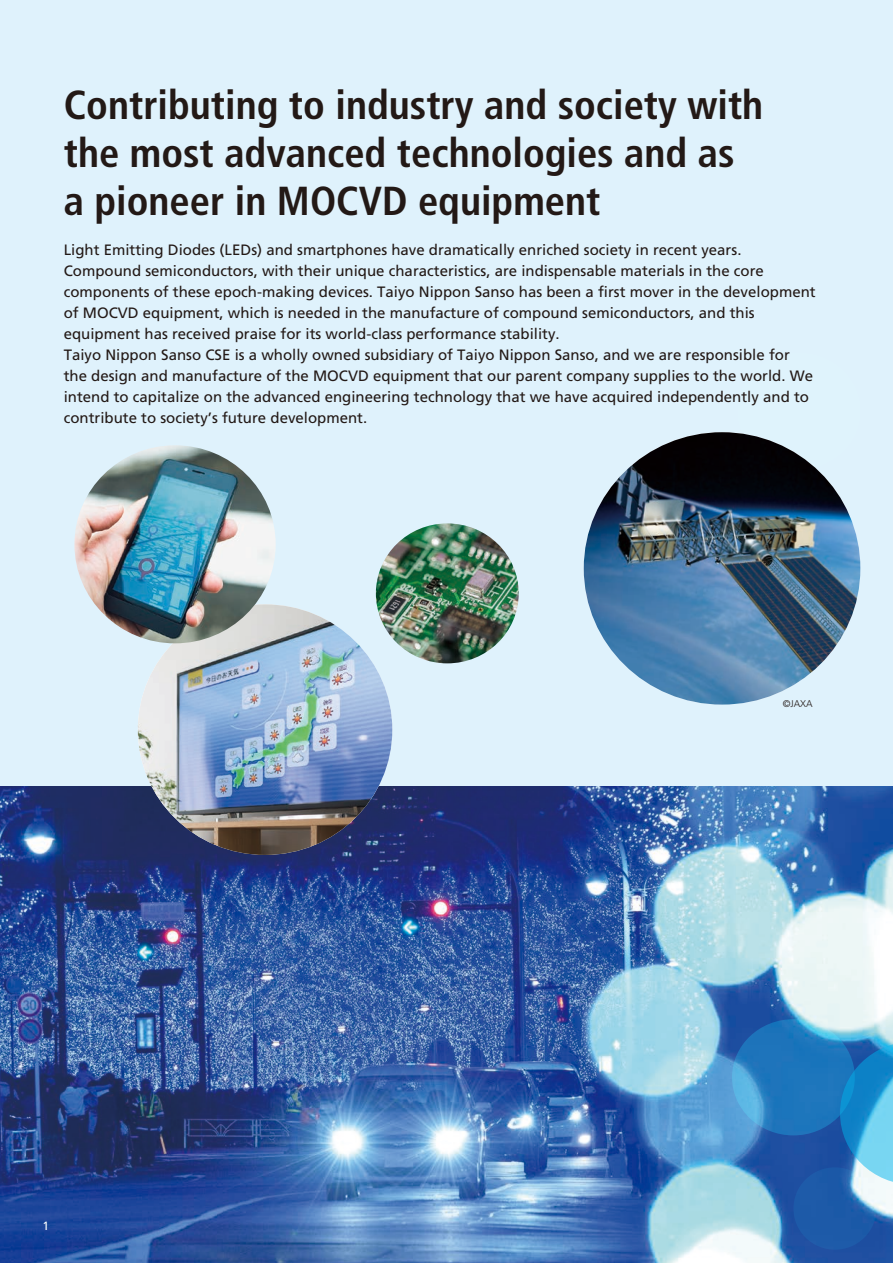
<style>
.page{position:relative;width:893px;height:1263px;background:#dff2fc}
.page>*{position:absolute;margin:0;border:0;box-sizing:border-box;transform-origin:0 0}
.t1{font:700 condensed 40.5px/48px "Frutiger LT Std";color:#231916}
.t2{font:15px/21px "Frutiger LT Std";color:#231916}
.t3{font:12px "Frutiger LT Std";color:#fff}
.t4{font:300 9.75px "Frutiger LT Std";color:#231916}
</style>
<div class="page">
<img style="left:376px;top:523px;width:143px;height:140px">
<img style="left:0;top:787px;width:893px;height:476px">
<svg style="left:732px;top:1019px;width:123px;height:116px;background:#2780c1"></svg>
<svg style="left:793px;top:1167px;width:83px;height:83px;background:#2b66ae"></svg>
<svg style="left:840px;top:1041px;width:53px;height:144px;background:#419fd3"></svg>
<img style="left:584px;top:432px;width:276px;height:273px">
<img style="left:138px;top:604px;width:254px;height:251px">
<img style="left:74px;top:445px;width:202px;height:198px">
<h1 class="t1" style="left:64px;top:81px;width:701px">Contributing to industry and society with the most advanced technologies and as a pioneer in MOCVD equipment</h1>
<p class="t2" style="left:64px;top:239px;width:753px">Light Emitting Diodes (LEDs) and smartphones have dramatically enriched society in recent years.<br>Compound semiconductors, with their unique characteristics, are indispensable materials in the core components of these epoch-making devices. Taiyo Nippon Sanso has been a first mover in the development of MOCVD equipment, which is needed in the manufacture of compound semiconductors, and this equipment has received praise for its world-class performance stability.<br>Taiyo Nippon Sanso CSE is a wholly owned subsidiary of Taiyo Nippon Sanso, and we are responsible for the design and manufacture of the MOCVD equipment that our parent company supplies to the world. We intend to capitalize on the advanced engineering technology that we have acquired independently and to contribute to society’s future development.</p>
<p class="t4" style="left:783px;top:698px;width:32px">©JAXA</p>
<p class="t3" style="left:43px;top:1219px;width:8px">1</p>
</div>
